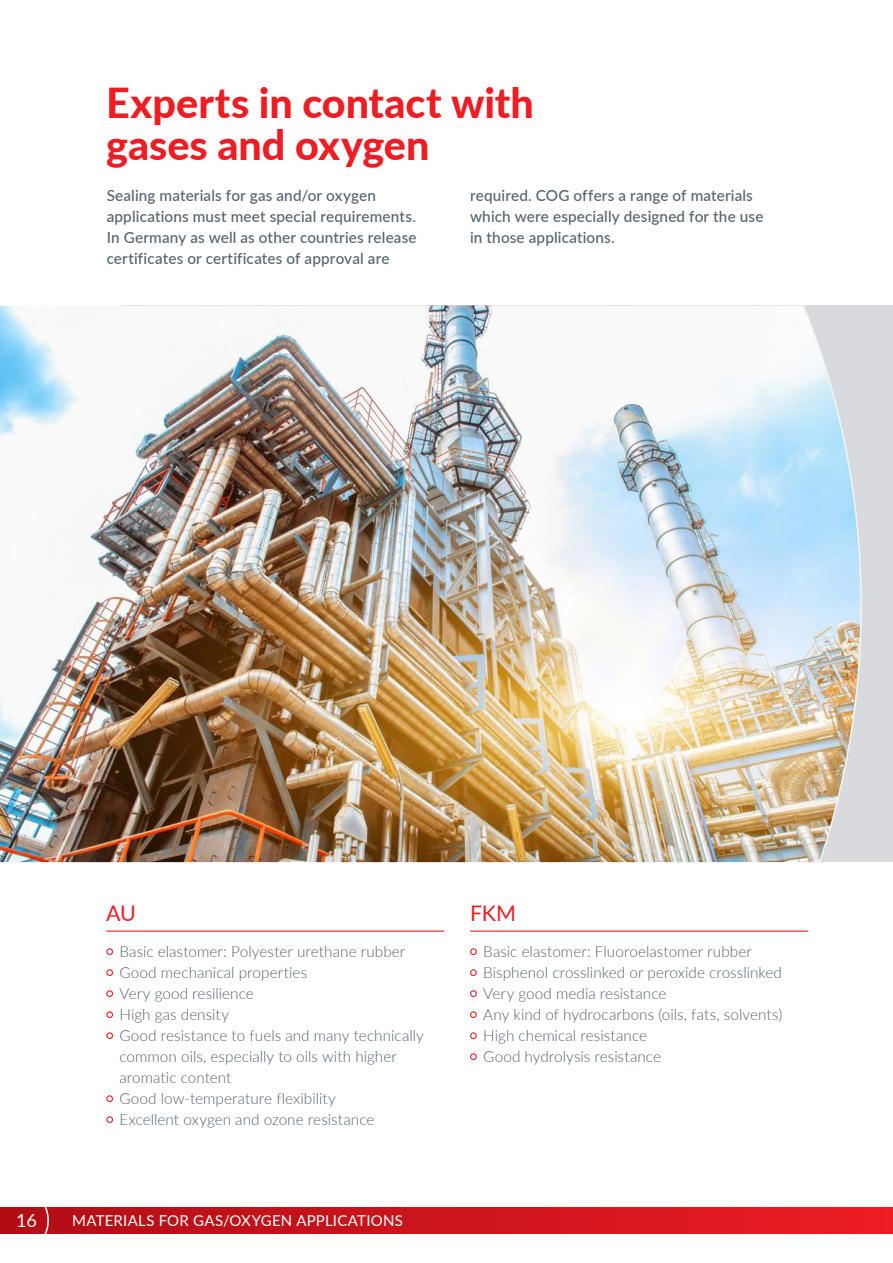
<style>
.page{position:relative;width:893px;height:1263px;background:#fff}
.page>*{position:absolute;margin:0;border:0;box-sizing:border-box;transform-origin:0 0}
.t1{font:800 41.25px/42px "Lato";color:#ee1d23}
.t2{font:21.45px "Lato";color:#ee1d23}
.t3{font:18px "Lato";color:#fff}
.t4{font:300 15.3px/21px "Lato";color:#55626d}
.t5{font:500 15.3px/21px "Lato";letter-spacing:.01em;color:#55626d}
.t6{font:15px "Lato";letter-spacing:.015em;color:#fff}
</style>
<div class="page">
<div style="left:122px;top:306px;width:771px;height:556px;background:#d8dade"></div>
<img style="left:0;top:306px;width:862px;height:556px">
<hr style="left:470px;top:930px;width:338px;height:2px;background:#ee1d23">
<div style="left:470px;top:948px;width:7px;height:7px;border:1px solid #ee1d23;border-radius:50%"></div>
<div style="left:470px;top:969px;width:7px;height:7px;border:1px solid #ee1d23;border-radius:50%"></div>
<div style="left:470px;top:990px;width:7px;height:7px;border:1px solid #ee1d23;border-radius:50%"></div>
<div style="left:470px;top:1011px;width:7px;height:7px;border:1px solid #ee1d23;border-radius:50%"></div>
<div style="left:470px;top:1032px;width:7px;height:7px;border:1px solid #ee1d23;border-radius:50%"></div>
<div style="left:470px;top:1053px;width:7px;height:7px;border:1px solid #ee1d23;border-radius:50%"></div>
<hr style="left:106px;top:930px;width:338px;height:2px;background:#ee1d23">
<div style="left:106px;top:948px;width:7px;height:7px;border:1px solid #ee1d23;border-radius:50%"></div>
<div style="left:106px;top:969px;width:7px;height:7px;border:1px solid #ee1d23;border-radius:50%"></div>
<div style="left:106px;top:990px;width:7px;height:7px;border:1px solid #ee1d23;border-radius:50%"></div>
<div style="left:106px;top:1011px;width:7px;height:7px;border:1px solid #ee1d23;border-radius:50%"></div>
<div style="left:106px;top:1032px;width:7px;height:7px;border:1px solid #ee1d23;border-radius:50%"></div>
<div style="left:106px;top:1095px;width:7px;height:7px;border:1px solid #ee1d23;border-radius:50%"></div>
<div style="left:106px;top:1116px;width:7px;height:7px;border:1px solid #ee1d23;border-radius:50%"></div>
<div style="left:0;top:1208px;width:893px;height:25px;background:linear-gradient(to right,#b10d16,#eb1c23)"></div>
<svg style="left:0;top:1208px;width:49px;height:25px"></svg>
<h1 class="t1" style="left:106px;top:80px;width:429px">Experts in contact with gases and oxygen</h1>
<p class="t5" style="left:107px;top:184px;width:311px">Sealing materials for gas and/or oxygen applications must meet special requirements.<br>In Germany as well as other countries release certificates or certificates of approval are</p>
<p class="t5" style="left:470px;top:184px;width:295px">required. COG offers a range of materials which were especially designed for the use in those applications.</p>
<h2 class="t2" style="left:106px;top:898px;width:31px">AU</h2>
<p class="t4" style="left:119px;top:940px;width:306px">Basic elastomer: Polyester urethane rubber<br>Good mechanical properties<br>Very good resilience<br>High gas density<br>Good resistance to fuels and many technically common oils, especially to oils with higher aromatic content<br>Good low-temperature flexibility<br>Excellent oxygen and ozone resistance</p>
<p class="t3" style="left:16px;top:1207px;width:22px">16</p>
<p class="t6" style="left:72px;top:1210px;width:332px">MATERIALS FOR GAS/OXYGEN APPLICATIONS</p>
<h2 class="t2" style="left:470px;top:898px;width:47px">FKM</h2>
<p class="t4" style="left:483px;top:940px;width:301px">Basic elastomer: Fluoroelastomer rubber Bisphenol crosslinked or peroxide crosslinked Very good media resistance<br>Any kind of hydrocarbons (oils, fats, solvents)<br>High chemical resistance<br>Good hydrolysis resistance</p>
</div>
